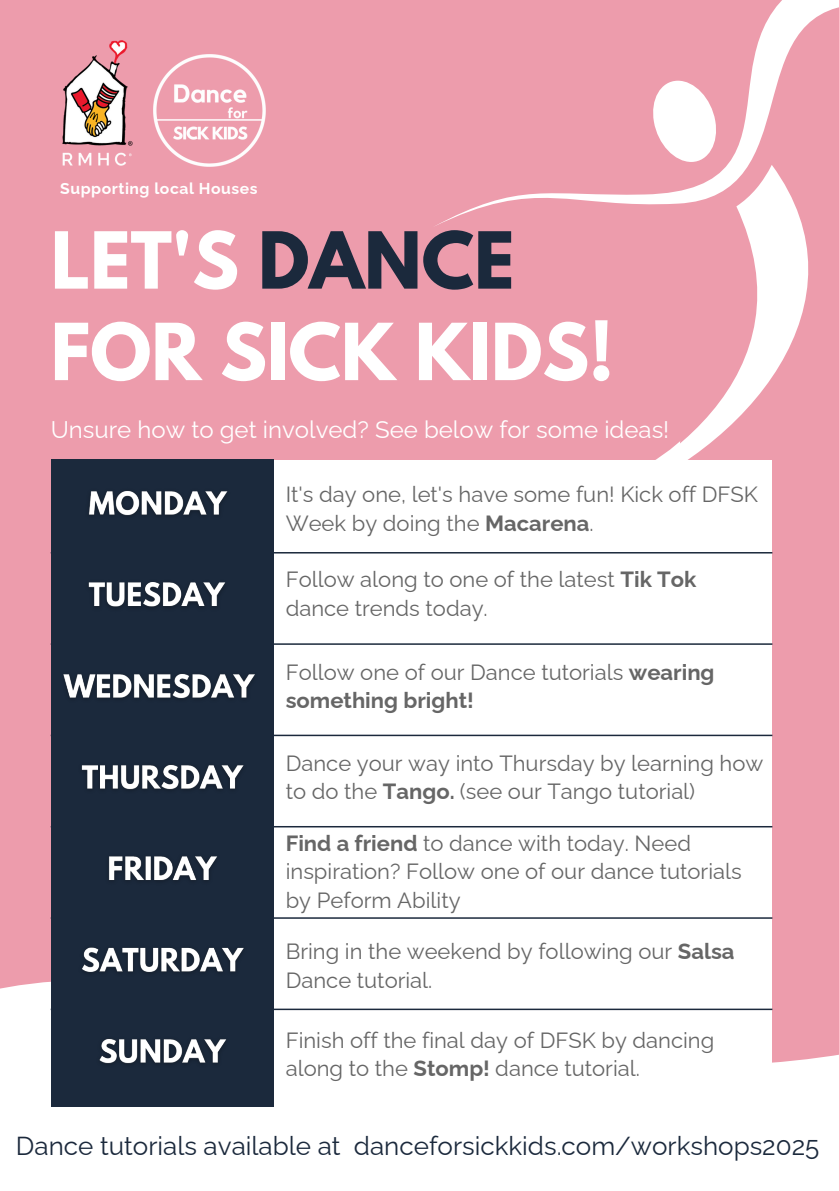
<style>
.page{position:relative;width:839px;height:1191px;background:#fff}
.page>*{position:absolute;margin:0;border:0;box-sizing:border-box;transform-origin:0 0}
.t1{font:700 69.6px/91.6px "League Spartan";color:#fff}
.t2{font:26px "Raleway";color:#1b293c}
.t3{font:24px "Raleway";color:#fff}
.t4{font:22px/28.4px "Raleway";color:#666}
.t5{font:700 15.8px "Raleway";letter-spacing:.035em;color:#fff}
.s1{color:#1b293c}
.s2{font-weight:700}
</style>
<div class="page">
<div style="left:0;top:0;width:838px;height:1191px;background:#ed9cac"></div>
<svg style="left:0;top:934px;width:838px;height:257px;background:#fcf3f4"></svg>
<svg style="left:727px;top:0;width:111px;height:165px"></svg>
<svg style="left:502px;top:165px;width:307px;height:181px"></svg>
<svg style="left:759px;top:227px;width:31px;height:426px"></svg>
<svg style="left:653px;top:80px;width:63px;height:82px"></svg>
<svg style="left:435px;top:199px;width:324px;height:261px"></svg>
<svg style="left:654px;top:213px;width:95px;height:81px"></svg>
<div style="left:51px;top:460px;width:720px;height:647px;background:#fff"></div>
<div style="left:51px;top:460px;width:222px;height:647px;background:#1b293c"></div>
<hr style="left:51px;top:552px;width:721px;height:2px;background:#1b293c">
<hr style="left:51px;top:643px;width:721px;height:2px;background:#1b293c">
<hr style="left:51px;top:735px;width:721px;height:1px;background:#1b293c">
<hr style="left:51px;top:826px;width:721px;height:1px;background:#1b293c">
<hr style="left:51px;top:917px;width:721px;height:2px;background:#1b293c">
<hr style="left:51px;top:1009px;width:721px;height:1px;background:#1b293c">
<img style="left:89px;top:491px;width:139px;height:25px">
<img style="left:88px;top:582px;width:138px;height:26px">
<img style="left:63px;top:674px;width:192px;height:25px">
<img style="left:81px;top:765px;width:163px;height:25px">
<img style="left:109px;top:856px;width:108px;height:24px">
<img style="left:82px;top:947px;width:162px;height:25px">
<img style="left:99px;top:1039px;width:128px;height:25px">
<img style="left:153px;top:54px;width:113px;height:113px">
<img style="left:62px;top:40px;width:71px;height:126px">
<p class="t5" style="left:60px;top:179px;width:199px">Supporting local Houses</p>
<p class="t1" style="left:51px;top:224px;width:564px">LET'S <span class="s1">DANCE<br></span>FOR SICK KIDS!</p>
<p class="t3" style="left:51px;top:415px;width:620px">Unsure how to get involved? See below for some ideas!</p>
<p class="t4" style="left:286px;top:480px;width:474px">It's day one, let's have some fun! Kick off DFSK<br>Week by doing the <span class="s2">Macarena</span>.</p>
<p class="t4" style="left:286px;top:566px;width:412px">Follow along to one of the latest <span class="s2">Tik Tok </span>dance trends today.</p>
<h1 class="t4" style="left:286px;top:658px;width:430px">Follow one of our Dance tutorials <span class="s2">wearing something bright!</span></h1>
<p class="t4" style="left:286px;top:749px;width:479px">Dance your way into Thursday by learning how to do the <span class="s2">Tango.</span> (see our Tango tutorial)</p>
<p class="t4" style="left:286px;top:829px;width:457px"><span class="s2">Find a friend</span> to dance with today. Need inspiration? Follow one of our dance tutorials by Peform Ability</p>
<p class="t4" style="left:286px;top:938px;width:450px">Bring in the weekend by following our <span class="s2">Salsa<br></span>Dance tutorial.</p>
<p class="t4" style="left:286px;top:1026px;width:430px">Finish off the final day of DFSK by dancing along to the <span class="s2">Stomp!</span> dance tutorial.</p>
<p class="t2" style="left:16px;top:1130px;width:805px">Dance tutorials available at danceforsickkids.com/workshops2025</p>
</div>
